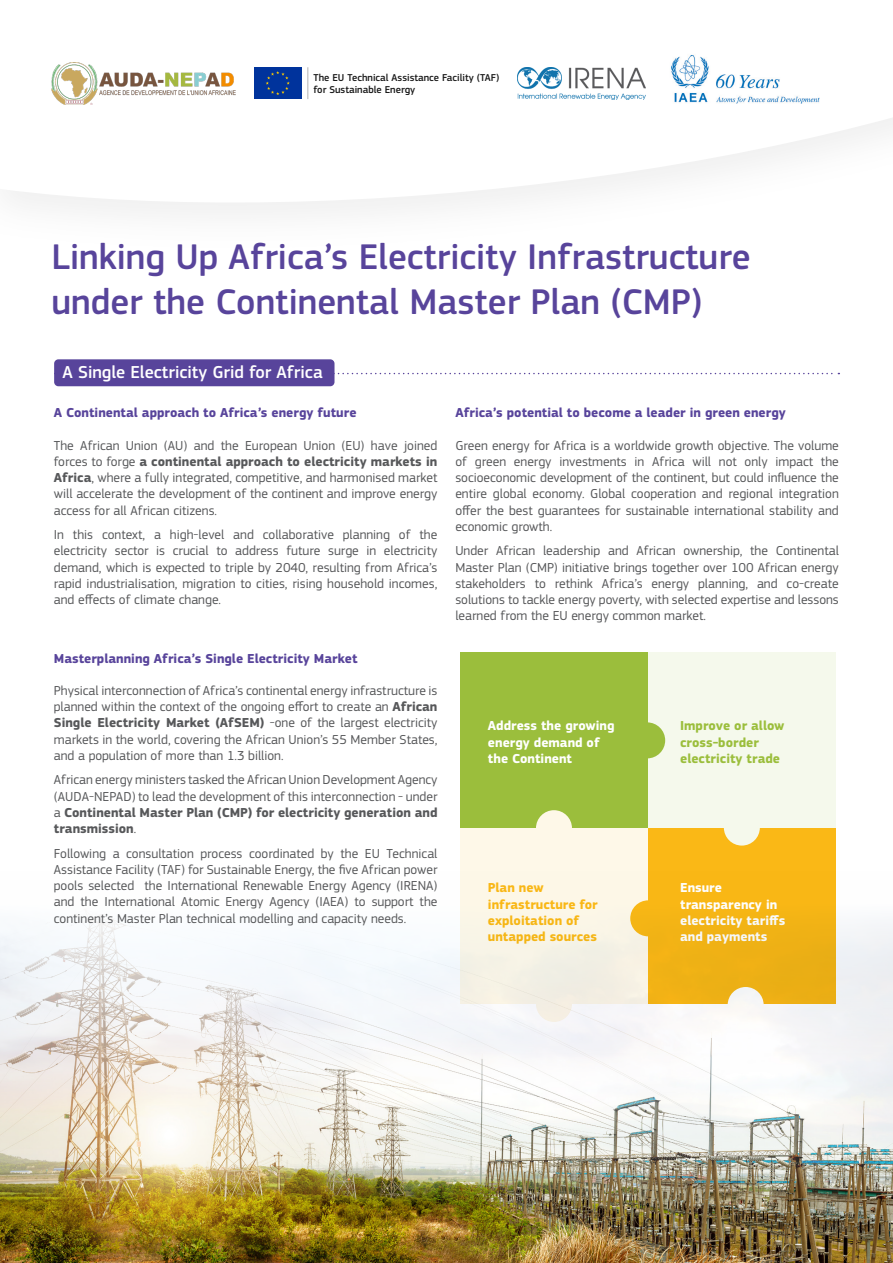
<style>
.page{position:relative;width:893px;height:1263px;background:#fff}
.page>*{position:absolute;margin:0;border:0;box-sizing:border-box;transform-origin:0 0}
.t1{font:500 37.05px/44.5px "EC Square Sans Pro";color:#58449b}
.t2{font:500 18px "EC Square Sans Pro";color:#fff}
.t3{font:13.5px/16.2px "EC Square Sans Pro";color:#57585a;text-align:justify}
.t4{font:700 13.5px "EC Square Sans Pro";color:#58449b}
.t5{font:700 13.5px/16.2px "EC Square Sans Pro";color:#fff}
.t6{font:700 13.5px/16.2px "EC Square Sans Pro";color:#fab816}
.t7{font:700 13.5px/16.2px "EC Square Sans Pro";color:#9bbe3c}
.t8{font:500 10.35px/11.6px "EC Square Sans Pro";color:#1a1a1a}
.s1{font-weight:700}
</style>
<div class="page">
<svg style="left:10px;top:67px;width:883px;height:146px"></svg>
<img style="left:0;top:915px;width:893px;height:348px">
<svg style="left:334px;top:373px;width:505px;height:1px"></svg>
<div style="left:54px;top:359px;width:280px;height:27px;background:#58449b;border-radius:4px"></div>
<div style="left:648px;top:652px;width:188px;height:176px;background:#f5f9ec"></div>
<div style="left:648px;top:828px;width:188px;height:176px;background:#fab816"></div>
<div style="left:460px;top:652px;width:188px;height:176px;background:#9bbe3c"></div>
<div style="left:460px;top:828px;width:188px;height:176px;background:#fef8e8"></div>
<svg style="left:536px;top:810px;width:36px;height:18px"></svg>
<svg style="left:536px;top:1004px;width:36px;height:18px"></svg>
<svg style="left:724px;top:828px;width:36px;height:17px"></svg>
<svg style="left:648px;top:722px;width:17px;height:36px"></svg>
<svg style="left:728px;top:987px;width:36px;height:18px"></svg>
<svg style="left:630px;top:900px;width:18px;height:36px"></svg>
<img style="left:52px;top:62px;width:183px;height:42px">
<img style="left:666px;top:55px;width:157px;height:51px">
<img style="left:518px;top:67px;width:127px;height:32px">
<div style="left:254px;top:67px;width:48px;height:32px;background:#00339c"></div>
<svg style="left:266px;top:71px;width:24px;height:24px"></svg>
<hr style="left:308px;top:67px;width:1px;height:32px;background:#b3b3b3">
<p class="t8" style="left:314px;top:72px;width:187px">The EU Technical Assistance Facility (TAF) for Sustainable Energy</p>
<h1 class="t1" style="left:52px;top:236px;width:701px">Linking Up Africa’s Electricity Infrastructure under the Continental Master Plan (CMP)</h1>
<h2 class="t2" style="left:63px;top:362px;width:262px">A Single Electricity Grid for Africa</h2>
<p class="t4" style="left:54px;top:405px;width:304px">A Continental approach to Africa’s energy future</p>
<p class="t3" style="left:54px;top:437px;width:385px">The African Union (AU) and the European Union (EU) have joined forces to forge <span class="s1">a continental approach to electricity markets in Africa</span>, where a fully integrated, competitive, and harmonised market will accelerate the development of the continent and improve energy access for all African citizens.</p>
<p class="t3" style="left:54px;top:527px;width:385px">In this context, a high-level and collaborative planning of the electricity sector is crucial to address future surge in electricity demand, which is expected to triple by 2040, resulting from Africa’s rapid industrialisation, migration to cities, rising household incomes, and effects of climate change.</p>
<p class="t4" style="left:54px;top:650px;width:305px">Masterplanning Africa’s Single Electricity Market</p>
<p class="t3" style="left:54px;top:682px;width:385px">Physical interconnection of Africa’s continental energy infrastructure is planned within the context of the ongoing effort to create an <span class="s1">African Single Electricity Market (AfSEM)</span> -one of the largest electricity markets in the world, covering the African Union’s 55 Member States, and a population of more than 1.3 billion.</p>
<p class="t3" style="left:54px;top:772px;width:385px">African energy ministers tasked the African Union Development Agency (AUDA-NEPAD) to lead the development of this interconnection - under a <span class="s1">Continental Master Plan (CMP) for electricity generation and transmission</span>.</p>
<p class="t3" style="left:54px;top:845px;width:385px">Following a consultation process coordinated by the EU Technical Assistance Facility (TAF) for Sustainable Energy, the five African power pools selected the International Renewable Energy Agency (IRENA) and the International Atomic Energy Agency (IAEA) to support the continent’s Master Plan technical modelling and capacity needs.</p>
<p class="t4" style="left:455px;top:405px;width:332px">Africa’s potential to become a leader in green energy</p>
<p class="t3" style="left:455px;top:437px;width:385px">Green energy for Africa is a worldwide growth objective. The volume of green energy investments in Africa will not only impact the socioeconomic development of the continent, but could influence the entire global economy. Global cooperation and regional integration offer the best guarantees for sustainable international stability and economic growth.</p>
<p class="t3" style="left:455px;top:543px;width:385px">Under African leadership and African ownership, the Continental Master Plan (CMP) initiative brings together over 100 African energy stakeholders to rethink Africa’s energy planning, and co-create solutions to tackle energy poverty, with selected expertise and lessons learned from the EU energy common market.</p>
<p class="t5" style="left:488px;top:718px;width:128px">Address the growing energy demand of the Continent</p>
<p class="t7" style="left:680px;top:718px;width:106px">Improve or allow cross-border electricity trade</p>
<p class="t6" style="left:488px;top:880px;width:111px">Plan new infrastructure for exploitation of untapped sources</p>
<p class="t5" style="left:680px;top:880px;width:107px">Ensure transparency in electricity tariffs and payments</p>
</div>
